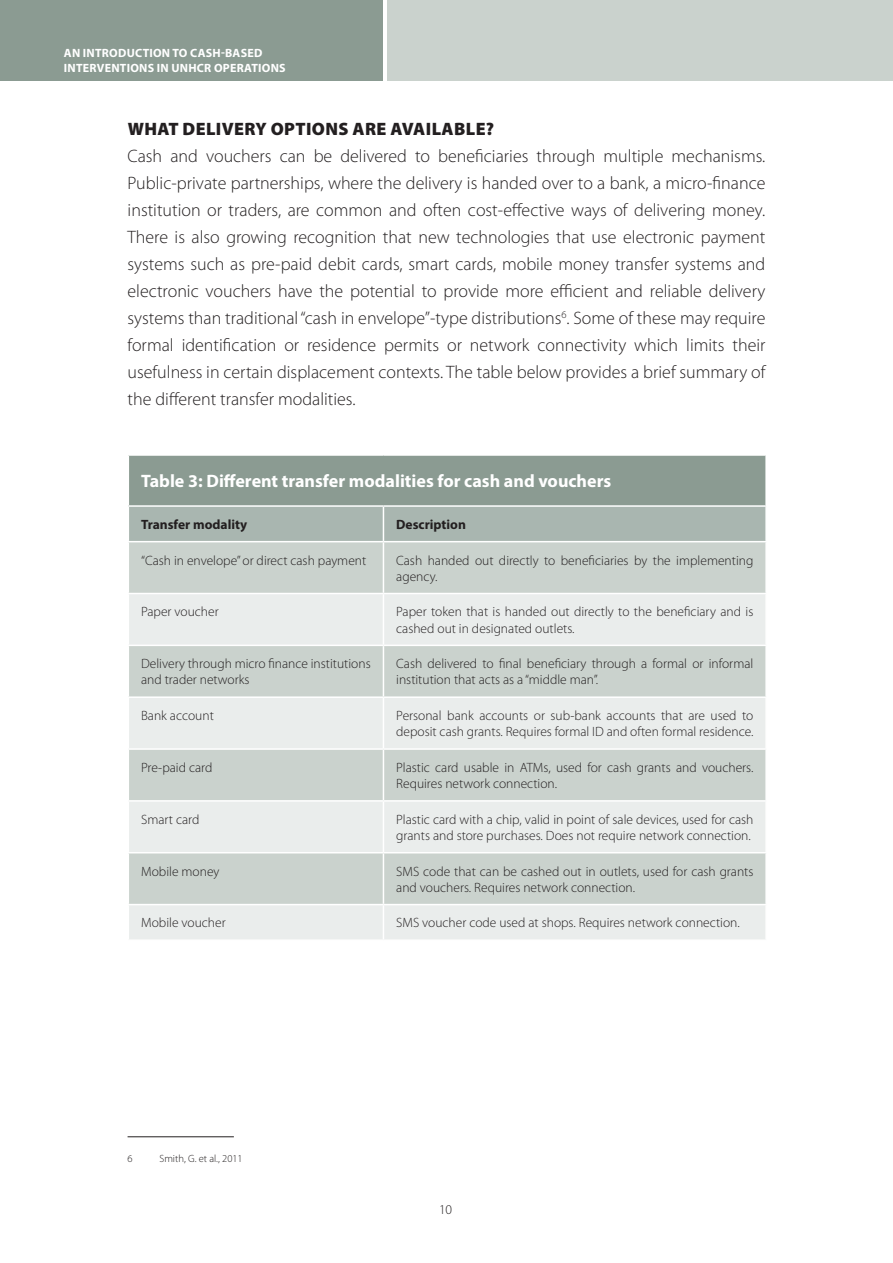
<style>
.page{position:relative;width:893px;height:1263px;background:#fff}
.page>*{position:absolute;margin:0;border:0;box-sizing:border-box;transform-origin:0 0}
.t1{font:300 18px/27px "Myriad Pro";color:#231f20}
.t2{font:700 18px "Myriad Pro";color:#fff}
.t3{font:900 18px "Myriad Pro";letter-spacing:.02em;color:#231f20}
.t4{font:300 13.5px/16.2px "Myriad Pro";color:#231f20}
.t5{font:700 13.5px "Myriad Pro";color:#231f20}
.t6{font:700 12px/14.4px "Myriad Pro";letter-spacing:.02em;color:#fff}
.t7{font:300 10.5px "Myriad Pro";color:#231f20}
</style>
<div class="page">
<div style="left:0;top:0;width:383px;height:81px;background:#8b9b92"></div>
<div style="left:387px;top:0;width:506px;height:81px;background:#cad2cd"></div>
<div style="left:128px;top:455px;width:638px;height:51px;background:#8b9b92"></div>
<div style="left:129px;top:507px;width:636px;height:34px;background:#a9b6b0"></div>
<div style="left:129px;top:542px;width:636px;height:51px;background:#cad2cd"></div>
<svg style="left:129px;top:594px;width:636px;height:345px;background:#dbe1de"></svg>
<hr style="left:128px;top:454px;width:255px;height:2px;background:#fff">
<hr style="left:128px;top:456px;width:1px;height:49px;background:#fff">
<hr style="left:383px;top:454px;width:384px;height:2px;background:#fff">
<hr style="left:765px;top:456px;width:2px;height:49px;background:#fff">
<hr style="left:128px;top:505px;width:255px;height:2px;background:#fff">
<hr style="left:383px;top:505px;width:384px;height:2px;background:#fff">
<hr style="left:383px;top:507px;width:1px;height:34px;background:#fff">
<hr style="left:383px;top:542px;width:1px;height:51px;background:#fff">
<hr style="left:383px;top:594px;width:1px;height:51px;background:#fff">
<hr style="left:128px;top:645px;width:255px;height:1px;background:#fff">
<hr style="left:383px;top:645px;width:384px;height:1px;background:#fff">
<hr style="left:383px;top:646px;width:1px;height:50px;background:#fff">
<hr style="left:128px;top:696px;width:255px;height:2px;background:#fff">
<hr style="left:383px;top:696px;width:384px;height:2px;background:#fff">
<hr style="left:383px;top:698px;width:1px;height:50px;background:#fff">
<hr style="left:128px;top:748px;width:255px;height:2px;background:#fff">
<hr style="left:383px;top:748px;width:384px;height:2px;background:#fff">
<hr style="left:383px;top:750px;width:1px;height:50px;background:#fff">
<hr style="left:128px;top:800px;width:255px;height:2px;background:#fff">
<hr style="left:383px;top:800px;width:384px;height:2px;background:#fff">
<hr style="left:383px;top:802px;width:1px;height:50px;background:#fff">
<hr style="left:128px;top:852px;width:255px;height:1px;background:#fff">
<hr style="left:383px;top:852px;width:384px;height:1px;background:#fff">
<hr style="left:383px;top:853px;width:1px;height:51px;background:#fff">
<hr style="left:128px;top:904px;width:255px;height:1px;background:#fff">
<hr style="left:383px;top:904px;width:384px;height:1px;background:#fff">
<hr style="left:383px;top:905px;width:1px;height:34px;background:#fff">
<hr style="left:128px;top:1136px;width:106px;height:1px;background:#231f20">
<p class="t6" style="left:64px;top:46px;width:223px">AN INTRODUCTION TO CASH-BASED<br>INTERVENTIONS IN UNHCR OPERATIONS</p>
<h1 class="t3" style="left:128px;top:119px;width:368px">WHAT DELIVERY OPTIONS ARE AVAI LABLE?</h1>
<p class="t1" style="left:128px;top:142px;width:640px">Cash and vouchers can be delivered to beneficiaries through multiple mechanisms.<br>Public-private partnerships, where the delivery is handed over to a bank, a micro-finance institution or traders, are common and often cost-effective ways of delivering money.<br>There is also growing recognition that new technologies that use electronic payment systems such as pre-paid debit cards, smart cards, mobile money transfer systems and electronic vouchers have the potential to provide more efficient and reliable delivery systems than traditional “cash in envelope”-type distributions<sup>6</sup>. Some of these may require formal identification or residence permits or network connectivity which limits their usefulness in certain displacement contexts. The table below provides a brief summary of the different transfer modalities.</p>
<h1 class="t2" style="left:141px;top:469px;width:472px">Table 3: Different transfer modalities for cash and vouchers</h1>
<p class="t5" style="left:141px;top:516px;width:108px">Transfer modality</p>
<p class="t5" style="left:396px;top:516px;width:71px">Description</p>
<p class="t4" style="left:141px;top:552px;width:227px">“Cash in envelope” or direct cash payment</p>
<p class="t4" style="left:396px;top:552px;width:359px">Cash handed out directly to beneficiaries by the implementing agency.</p>
<p class="t4" style="left:141px;top:604px;width:79px">Paper voucher</p>
<p class="t4" style="left:396px;top:604px;width:359px">Paper token that is handed out directly to the beneficiary and is cashed out in designated outlets.</p>
<p class="t4" style="left:141px;top:655px;width:231px">Delivery through micro finance institutions and trader networks</p>
<p class="t4" style="left:396px;top:655px;width:359px">Cash delivered to final beneficiary through a formal or informal institution that acts as a “middle man”.</p>
<p class="t4" style="left:141px;top:707px;width:74px">Bank account</p>
<p class="t4" style="left:396px;top:707px;width:359px">Personal bank accounts or sub-bank accounts that are used to deposit cash grants. Requires formal ID and often formal residence.</p>
<p class="t4" style="left:141px;top:759px;width:73px">Pre-paid card</p>
<p class="t4" style="left:396px;top:759px;width:357px">Plastic card usable in ATMs, used for cash grants and vouchers.<br>Requires network connection.</p>
<p class="t4" style="left:141px;top:811px;width:60px">Smart card</p>
<p class="t4" style="left:396px;top:811px;width:359px">Plastic card with a chip, valid in point of sale devices, used for cash grants and store purchases. Does not require network connection.</p>
<p class="t4" style="left:141px;top:863px;width:80px">Mobile money</p>
<p class="t4" style="left:396px;top:863px;width:9px">SMS</p>
<p class="t4" style="left:396px;top:863px;width:359px;text-indent:27px">code that can be cashed out in outlets, used for cash grants and vouchers. Requires network connection.</p>
<p class="t4" style="left:141px;top:915px;width:86px">Mobile voucher</p>
<p class="t4" style="left:396px;top:915px;width:9px">SMS</p>
<p class="t4" style="left:422px;top:915px;width:318px">voucher code used at shops. Requires network connection.</p>
<p class="t7" style="left:128px;top:1152px;width:22px">6 S</p>
<p class="t7" style="left:164px;top:1152px;width:80px">mith, G. et al., 2011</p>
<p class="t4" style="left:439px;top:1201px;width:15px">10</p>
</div>
